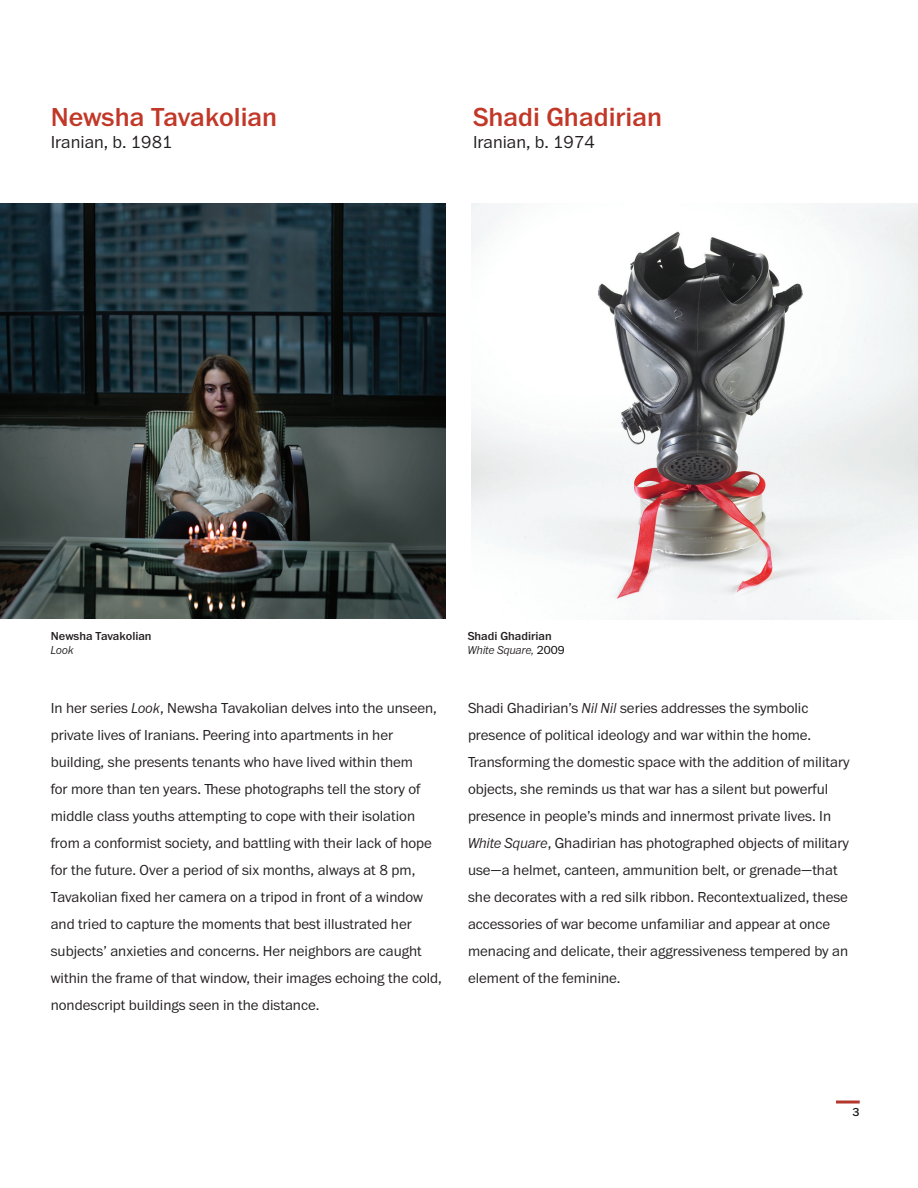
<style>
.page{position:relative;width:918px;height:1188px;background:#fff}
.page>*{position:absolute;margin:0;border:0;box-sizing:border-box;transform-origin:0 0}
.t1{font:500 27px "Franklin ITC Pro";color:#c23828}
.t2{font:300 18px "Franklin ITC Pro";color:#231f20}
.t3{font:300 15px/27px "Franklin ITC Pro";color:#231f20}
.t4{font:500 12px/14.4px "Franklin ITC Pro";color:#231f20}
.t5{font:italic 300 12px "Franklin ITC Pro";color:#231f20}
.s1{font-weight:300;font-style:italic}
.s2{font-weight:300;color:#000}
.s3{font-style:italic}
</style>
<div class="page">
<img style="left:472px;top:203px;width:446px;height:416px">
<img style="left:0;top:203px;width:446px;height:416px">
<hr style="left:836px;top:1101px;width:24px;height:3px;background:#b4372e">
<h1 class="t1" style="left:51px;top:102px;width:228px">Newsha Tavakolian</h1>
<p class="t2" style="left:51px;top:132px;width:123px">Iranian, b. 1981</p>
<h1 class="t1" style="left:473px;top:102px;width:190px">Shadi Ghadirian</h1>
<p class="t2" style="left:473px;top:132px;width:123px">Iranian, b. 1974</p>
<p class="t4" style="left:51px;top:629px;width:102px">Newsha Tavakolian</p>
<p class="t5" style="left:51px;top:644px;width:24px">Look</p>
<p class="t4" style="left:468px;top:629px;width:99px">Shadi Ghadirian<br><span class="s1">White Square,</span> <span class="s2">2009</span></p>
<p class="t3" style="left:51px;top:695px;width:393px">In her series <span class="s3">Look</span>, Newsha Tavakolian delves into the unseen, private lives of Iranians. Peering into apartments in her building, she presents tenants who have lived within them<br>for more than ten years. These photographs tell the story of middle class youths attempting to cope with their isolation from a conformist society, and battling with their lack of hope for the future. Over a period of six months, always at 8 pm, Tavakolian fixed her camera on a tripod in front of a window and tried to capture the moments that best illustrated her subjects’ anxieties and concerns. Her neighbors are caught within the frame of that window, their images echoing the cold, nondescript buildings seen in the distance.</p>
<p class="t3" style="left:468px;top:695px;width:383px">Shadi Ghadirian’s <span class="s3">Nil Nil</span> series addresses the symbolic presence of political ideology and war within the home.<br>Transforming the domestic space with the addition of military objects, she reminds us that war has a silent but powerful presence in people’s minds and innermost private lives. In <span class="s3">White Square</span>, Ghadirian has photographed objects of military use—a helmet, canteen, ammunition belt, or grenade—that she decorates with a red silk ribbon. Recontextualized, these accessories of war become unfamiliar and appear at once menacing and delicate, their aggressiveness tempered by an element of the feminine.</p>
<p class="t4" style="left:852px;top:1106px;width:9px">3</p>
</div>
